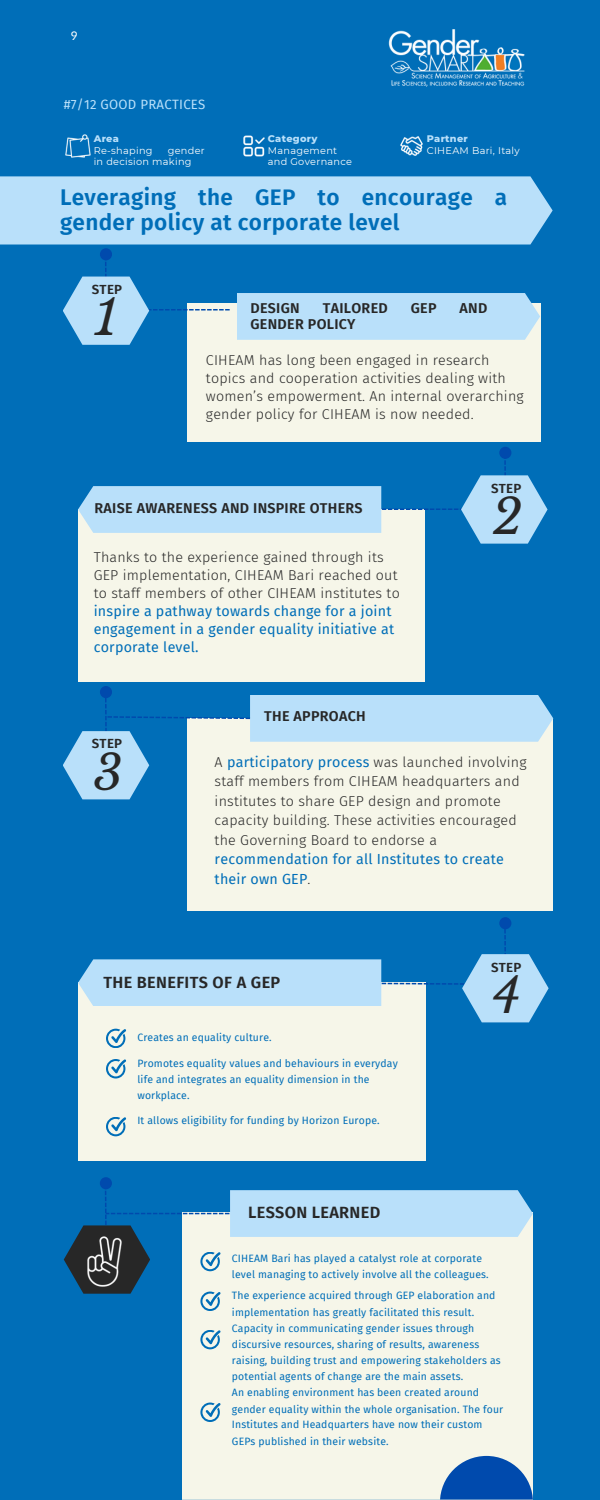
<style>
.page{position:relative;width:600px;height:1500px;background:#006eb8}
.page>*{position:absolute;margin:0;border:0;box-sizing:border-box;transform-origin:0 0}
.t1{font:italic 48px "Libre Baskerville";color:#272727}
.t2{font:600 22.6px/24.8px "Fira Sans";letter-spacing:.015em;color:#006eb8}
.t3{font:600 16.3px "Fira Sans";letter-spacing:.02em;color:#272727}
.t4{font:300 14.3px/18px "Fira Sans";letter-spacing:.015em;color:#272727}
.t5{font:14.3px/18px "Fira Sans";letter-spacing:.015em;color:#006eb8}
.t6{font:600 14.3px "Fira Sans";letter-spacing:.02em;color:#272727}
.t7{font:600 13.3px "Fira Sans";letter-spacing:.02em;color:#272727}
.t8{font:13.2px "Fira Sans";letter-spacing:.02em;color:#b9e0fa}
.t9{font:12px "Lato";color:#fefefe}
.t10{font:10.4px/16.2px "Fira Sans";letter-spacing:.015em;color:#006eb8}
.t11{font:9.8px/11.2px "Montserrat";letter-spacing:.03em;color:#fefefe}
.t12{font:800 9.8px "Montserrat";letter-spacing:.03em;color:#b9e0fa}
.s1{font-weight:400;color:#006eb8}
.s2{font-weight:300;color:#272727}
</style>
<div class="page">
<div style="left:182px;top:1212px;width:351px;height:288px;background:#f6f6e9"></div>
<div style="left:230px;top:1190px;width:303px;height:47px;background:#b9e0fa"></div>
<svg style="left:64px;top:1225px;width:79px;height:69px;fill:#272727"></svg>
<div style="left:100px;top:1177px;width:12px;height:12px;background:#004aad"></div>
<svg style="left:440px;top:1456px;width:93px;height:44px;fill:#004aad"></svg>
<svg style="left:105px;top:1185px;width:124px;height:88px"></svg>
<svg style="left:200px;top:1292px;width:21px;height:19px"></svg>
<svg style="left:200px;top:1330px;width:21px;height:19px"></svg>
<svg style="left:200px;top:1403px;width:21px;height:19px"></svg>
<div style="left:187px;top:303px;width:354px;height:140px;background:#f6f6e9"></div>
<div style="left:187px;top:718px;width:365px;height:193px;background:#f6f6e9"></div>
<div style="left:78px;top:509px;width:348px;height:173px;background:#f6f6e9"></div>
<div style="left:78px;top:983px;width:348px;height:178px;background:#f6f6e9"></div>
<div style="left:237px;top:293px;width:303px;height:47px;background:#b9e0fa"></div>
<div style="left:250px;top:695px;width:303px;height:47px;background:#b9e0fa"></div>
<div style="left:78px;top:486px;width:303px;height:47px;background:#b9e0fa"></div>
<div style="left:78px;top:959px;width:303px;height:47px;background:#b9e0fa"></div>
<svg style="left:382px;top:460px;width:124px;height:82px"></svg>
<svg style="left:382px;top:929px;width:124px;height:56px"></svg>
<svg style="left:462px;top:954px;width:87px;height:68px;fill:#b9e0fa"></svg>
<svg style="left:105px;top:698px;width:145px;height:68px"></svg>
<svg style="left:63px;top:731px;width:86px;height:68px;fill:#b9e0fa"></svg>
<svg style="left:105px;top:260px;width:125px;height:51px"></svg>
<div style="left:499px;top:447px;width:12px;height:12px;background:#004aad"></div>
<div style="left:499px;top:917px;width:12px;height:12px;background:#004aad"></div>
<div style="left:100px;top:686px;width:12px;height:12px;background:#004aad"></div>
<div style="left:100px;top:248px;width:12px;height:12px;background:#004aad"></div>
<svg style="left:63px;top:277px;width:86px;height:68px;fill:#b9e0fa"></svg>
<svg style="left:461px;top:475px;width:87px;height:69px;fill:#b9e0fa"></svg>
<div style="left:0;top:176px;width:553px;height:69px;background:#b9e0fa"></div>
<svg style="left:106px;top:1029px;width:20px;height:19px"></svg>
<svg style="left:106px;top:1059px;width:20px;height:19px"></svg>
<svg style="left:106px;top:1117px;width:20px;height:19px"></svg>
<img style="left:388px;top:29px;width:137px;height:58px">
<img style="left:66px;top:134px;width:24px;height:24px">
<img style="left:244px;top:136px;width:20px;height:20px">
<img style="left:400px;top:136px;width:23px;height:20px">
<img style="left:79px;top:1236px;width:52px;height:51px">
<p class="t9" style="left:71px;top:28px;width:8px">9</p>
<p class="t8" style="left:64px;top:96px;width:143px">#7/12 GOOD PRACTICES</p>
<p class="t12" style="left:94px;top:133px;width:27px">Area</p>
<p class="t11" style="left:94px;top:144px;width:60px">Re-shaping</p>
<p class="t11" style="left:94px;top:144px;width:113px;text-indent:74px">gender in decision making</p>
<p class="t12" style="left:268px;top:133px;width:51px">Category</p>
<p class="t11" style="left:268px;top:144px;width:86px">Management and Governance</p>
<p class="t12" style="left:427px;top:133px;width:43px">Partner</p>
<p class="t11" style="left:427px;top:144px;width:95px">CIHEAM Bari, Italy</p>
<h2 class="t2" style="left:60px;top:185px;width:449px">Leveraging the GEP to encourage a gender policy at corporate level</h2>
<p class="t7" style="left:92px;top:281px;width:32px">STEP</p>
<h1 class="t1" style="left:95px;top:288px;width:24px">1</h1>
<h3 class="t6" style="left:251px;top:300px;width:51px">DESIGN</h3>
<h3 class="t6" style="left:323px;top:300px;width:66px">TAILORED</h3>
<h3 class="t6" style="left:411px;top:300px;width:27px">GEP</h3>
<h3 class="t6" style="left:460px;top:300px;width:29px">AND</h3>
<h3 class="t6" style="left:251px;top:316px;width:107px">GENDER POLICY</h3>
<h3 class="t4" style="left:206px;top:351px;width:319px">CIHEAM has long been engaged in research topics and cooperation activities dealing with women’s empowerment. An internal overarching gender policy for CIHEAM is now needed.</h3>
<p class="t7" style="left:491px;top:481px;width:32px">STEP</p>
<h3 class="t6" style="left:95px;top:500px;width:270px">RAISE AWARENESS AND INSPIRE OTHERS</h3>
<h3 class="t4" style="left:94px;top:548px;width:308px">Thanks to the experience gained through its<br>GEP implementation, CIHEAM Bari reached out to staff members of other CIHEAM institutes to</h3>
<h3 class="t5" style="left:94px;top:602px;width:302px">inspire a pathway towards change for a joint engagement in a gender equality initiative at corporate level.</h3>
<p class="t7" style="left:92px;top:736px;width:32px">STEP</p>
<h3 class="t6" style="left:264px;top:708px;width:103px">THE APPROACH</h3>
<h1 class="t1" style="left:493px;top:488px;width:31px">2</h1>
<h1 class="t1" style="left:93px;top:743px;width:31px">3</h1>
<h3 class="t4" style="left:215px;top:752px;width:313px;line-height:19.5px">A <span class="s1">participatory process</span> was launched involving staff members from CIHEAM headquarters and institutes to share GEP design and promote capacity building. These activities encouraged the Governing Board to endorse a</h3>
<h3 class="t5" style="left:215px;top:850px;width:291px;line-height:19.5px">recommendation for all Institutes to create their own GEP<span class="s2">.</span></h3>
<p class="t7" style="left:491px;top:959px;width:32px">STEP</p>
<h3 class="t3" style="left:104px;top:973px;width:178px">THE BENEFITS OF A GEP</h3>
<p class="t10" style="left:137px;top:1029px;width:136px">Creates an equality culture.</p>
<p class="t10" style="left:137px;top:1055px;width:262px">Promotes equality values and behaviours in everyday life and integrates an equality dimension in the workplace.</p>
<p class="t10" style="left:137px;top:1113px;width:244px">It allows eligibility for funding by Horizon Europe.</p>
<h3 class="t3" style="left:248px;top:1203px;width:134px">LESSON LEARNED</h3>
<h1 class="t1" style="left:493px;top:967px;width:29px">4</h1>
<p class="t10" style="left:232px;top:1250px;width:258px;line-height:16.5px">CIHEAM Bari has played a catalyst role at corporate level managing to actively involve all the colleagues.</p>
<p class="t10" style="left:232px;top:1288px;width:273px">The experience acquired through GEP elaboration and implementation has greatly facilitated this result.<br>Capacity in communicating gender issues through discursive resources, sharing of results, awareness raising, building trust and empowering stakeholders as potential agents of change are the main assets.<br>An enabling environment has been created around gender equality within the whole organisation. The four Institutes and Headquarters have now their custom GEPs published in their website.</p>
</div>
